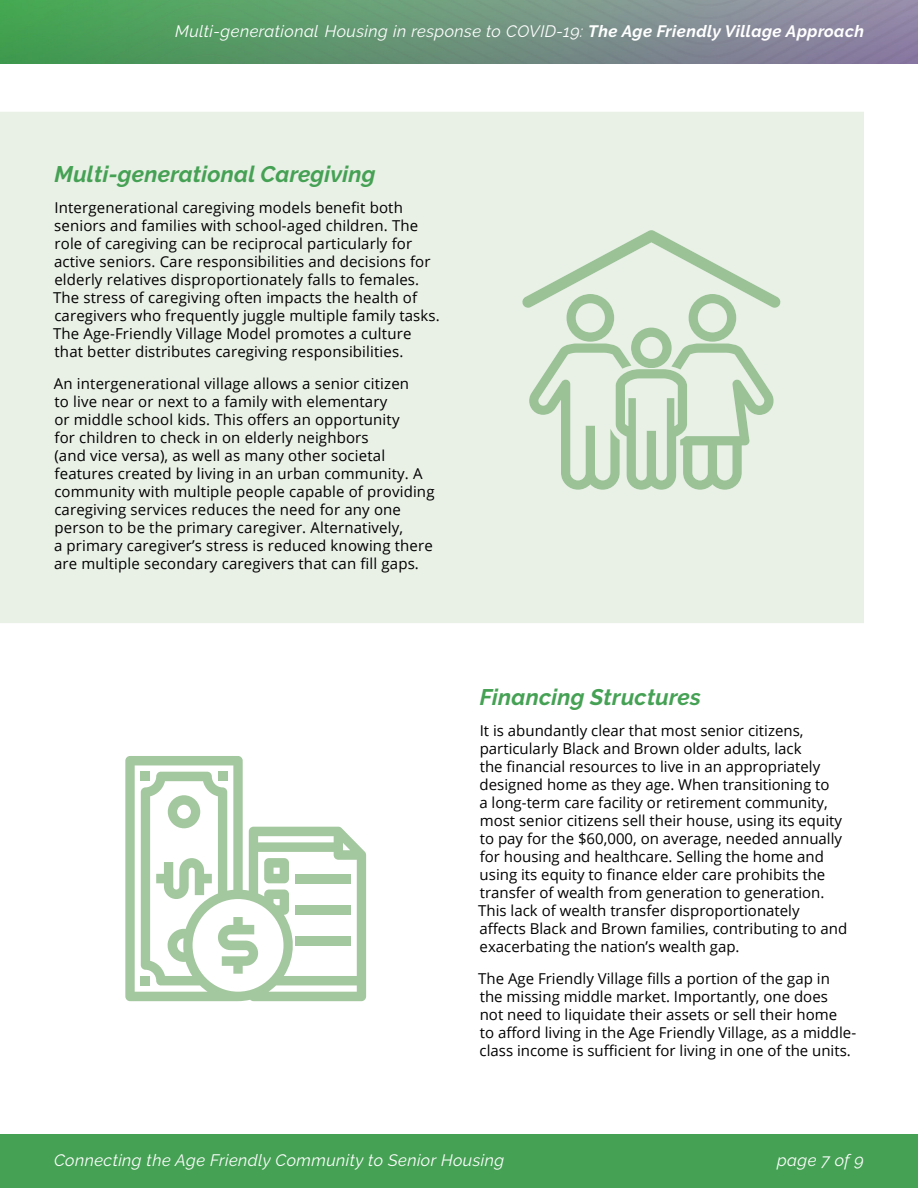
<style>
.page{position:relative;width:918px;height:1188px;background:#fff}
.page>*{position:absolute;margin:0;border:0;box-sizing:border-box;transform-origin:0 0}
.t1{font:italic 700 22.5px "Raleway";letter-spacing:.01em;color:#45a154}
.t2{font:italic 16.5px "Raleway";letter-spacing:.025em;color:#fff}
.t3{font:15px/18px "Open Sans";letter-spacing:.01em;color:#000}
.s1{font-weight:700}
</style>
<div class="page">
<img style="left:0;top:0;width:918px;height:64px">
<div style="left:0;top:1135px;width:918px;height:53px;background:#45a154"></div>
<div style="left:0;top:112px;width:864px;height:511px;background:#e9f0e6"></div>
<svg style="left:522px;top:230px;width:259px;height:260px;background:#d3e3d0"></svg>
<svg style="left:125px;top:756px;width:241px;height:245px"></svg>
<svg style="left:264px;top:858px;width:25px;height:25px"></svg>
<div style="left:295px;top:874px;width:56px;height:9px;background:#a3c79e"></div>
<div style="left:295px;top:905px;width:56px;height:10px;background:#a3c79e"></div>
<div style="left:295px;top:937px;width:56px;height:9px;background:#a3c79e"></div>
<p class="t2" style="left:175px;top:22px;width:690px">Multi-generational Housing in response to COVID-19: <span class="s1">The Age Friendly Village Approach</span></p>
<h1 class="t1" style="left:54px;top:161px;width:323px">Multi-generational Caregiving</h1>
<p class="t3" style="left:53px;top:198px;width:388px">Intergenerational caregiving models benefit both seniors and families with school-aged children. The role of caregiving can be reciprocal particularly for active seniors. Care responsibilities and decisions for elderly relatives disproportionately falls to females.<br>The stress of caregiving often impacts the health of caregivers who frequently juggle multiple family tasks.<br>The Age-Friendly Village Model promotes a culture that better distributes caregiving responsibilities.</p>
<p class="t3" style="left:54px;top:374px;width:382px">An intergenerational village allows a senior citizen<br>to live near or next to a family with elementary<br>or middle school kids. This offers an opportunity<br>for children to check in on elderly neighbors<br>(and vice versa), as well as many other societal features created by living in an urban community. A community with multiple people capable of providing caregiving services reduces the need for any one person to be the primary caregiver. Alternatively,<br>a primary caregiver’s stress is reduced knowing there are multiple secondary caregivers that can fill gaps.</p>
<h1 class="t1" style="left:480px;top:684px;width:223px">Financing Structures</h1>
<p class="t3" style="left:478px;top:721px;width:370px">It is abundantly clear that most senior citizens, particularly Black and Brown older adults, lack<br>the financial resources to live in an appropriately designed home as they age. When transitioning to<br>a long-term care facility or retirement community, most senior citizens sell their house, using its equity to pay for the $60,000, on average, needed annually for housing and healthcare. Selling the home and using its equity to finance elder care prohibits the transfer of wealth from generation to generation.<br>This lack of wealth transfer disproportionately affects Black and Brown families, contributing to and exacerbating the nation’s wealth gap.</p>
<p class="t3" style="left:478px;top:969px;width:379px">The Age Friendly Village fills a portion of the gap in the missing middle market. Importantly, one does<br>not need to liquidate their assets or sell their home<br>to afford living in the Age Friendly Village, as a middle&shy;class income is sufficient for living in one of the units.</p>
<p class="t2" style="left:54px;top:1150px;width:452px">Connecting the Age Friendly Community to Senior Housing</p>
<p class="t2" style="left:777px;top:1150px;width:88px">page 7 of 9</p>
</div>
